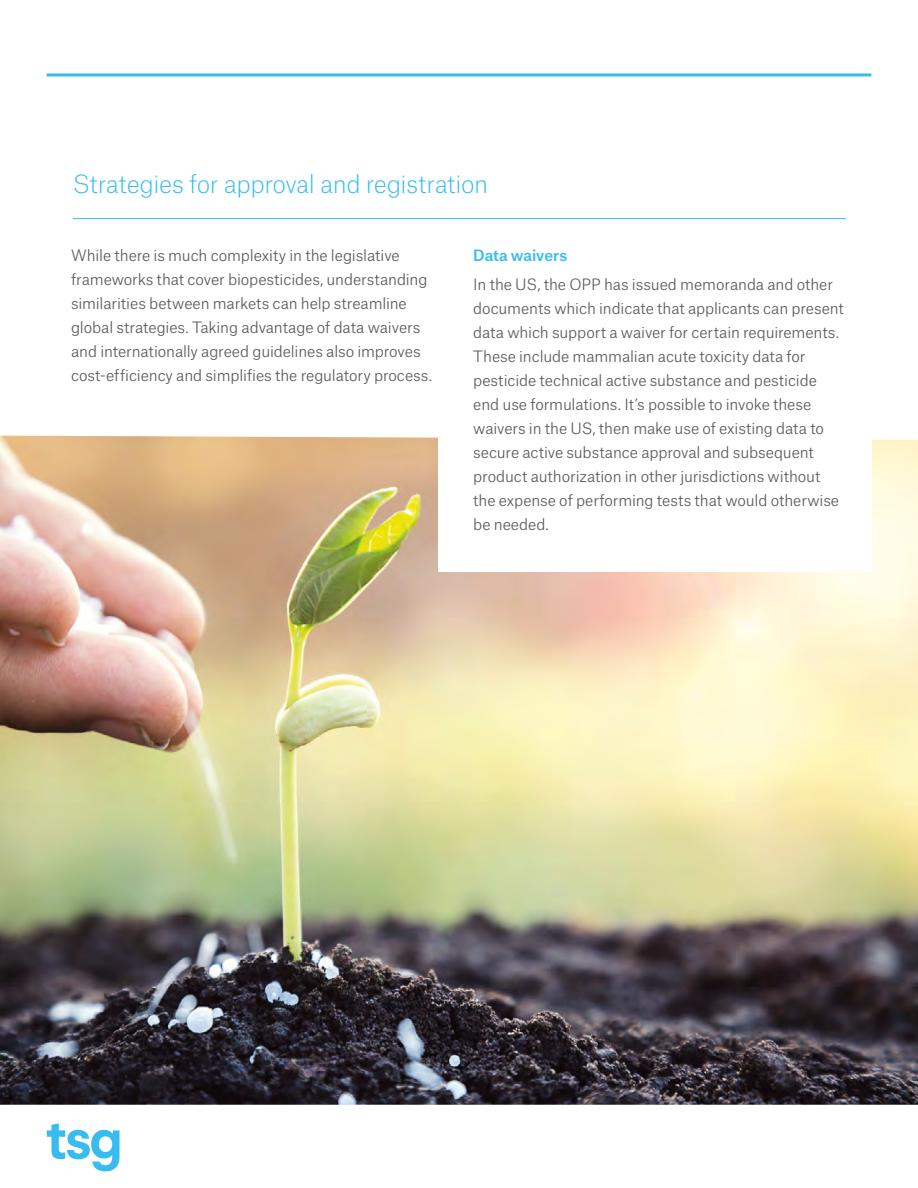
<style>
.page{position:relative;width:918px;height:1188px;background:#fff}
.page>*{position:absolute;margin:0;border:0;box-sizing:border-box;transform-origin:0 0}
.t1{font:100 24px "Atlas Grotesk";letter-spacing:-.02em;color:#36bcee}
.t2{font:300 15px/24px "Atlas Grotesk";letter-spacing:-.005em;color:#575756}
.t3{font:500 15px "Atlas Grotesk";color:#36bcee}
</style>
<div class="page">
<svg style="left:47px;top:1123px;width:73px;height:48px"></svg>
<hr style="left:47px;top:73px;width:824px;height:3px;background:#36bcee">
<hr style="left:73px;top:218px;width:773px;height:1px;background:#36bcee">
<img style="left:0;top:436px;width:918px;height:669px">
<div style="left:438px;top:404px;width:433px;height:167px;background:#fff"></div>
<h1 class="t1" style="left:73px;top:166px;width:417px">Strategies for approval and registration</h1>
<p class="t2" style="left:71px;top:242px;width:363px">While there is much complexity in the legislative frameworks that cover biopesticides, understanding similarities between markets can help streamline global strategies. Taking advantage of data waivers and internationally agreed guidelines also improves cost-efficiency and simplifies the regulatory process.</p>
<p class="t3" style="left:473px;top:243px;width:95px">Data waivers</p>
<p class="t2" style="left:473px;top:270px;width:372px">In the US, the OPP has issued memoranda and other documents which indicate that applicants can present data which support a waiver for certain requirements.<br>These include mammalian acute toxicity data for pesticide technical active substance and pesticide end use formulations. It’s possible to invoke these waivers in the US, then make use of existing data to secure active substance approval and subsequent product authorization in other jurisdictions without the expense of performing tests that would otherwise be needed.</p>
</div>
